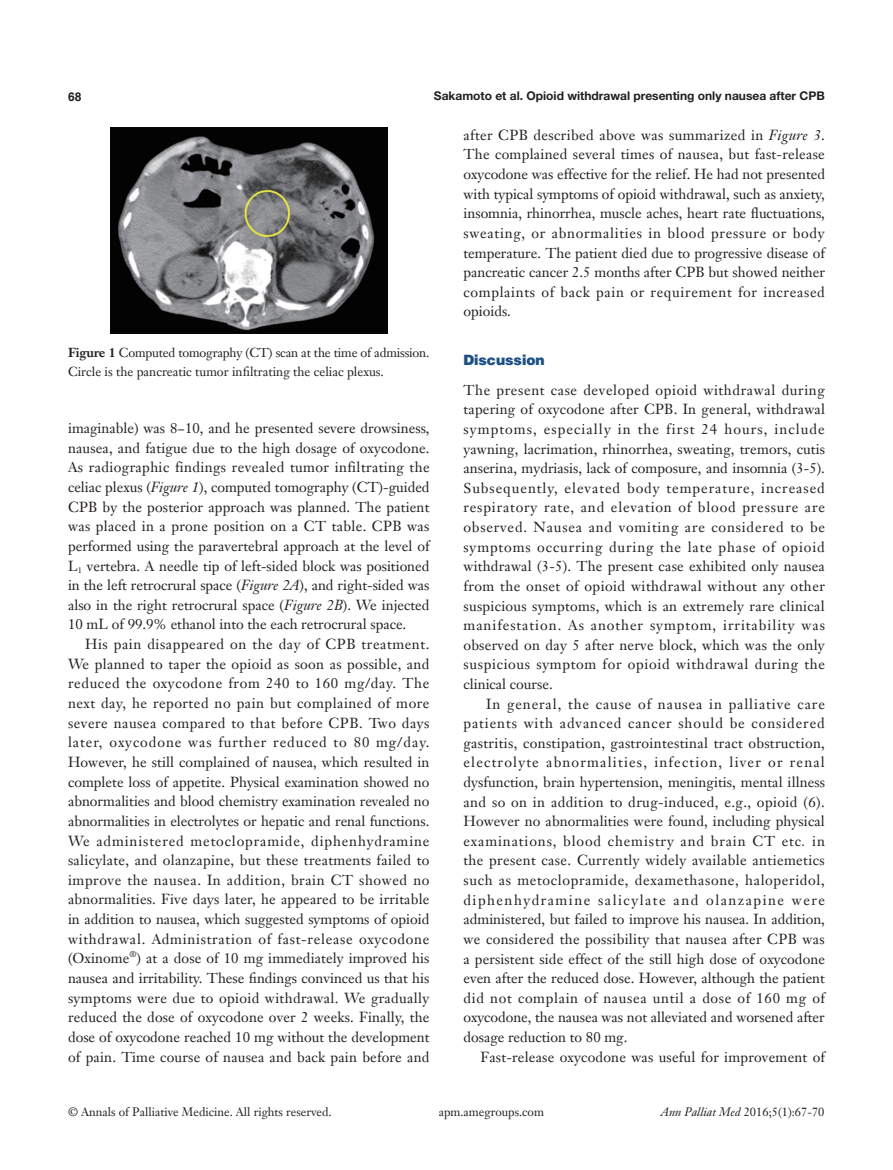
<style>
.page{position:relative;width:893px;height:1170px;background:#fff}
.page>*{position:absolute;margin:0;border:0;box-sizing:border-box;transform-origin:0 0}
.t1{font:14.25px/19.6px "Janson Text LT";letter-spacing:.015em;color:#231f20;text-align:justify}
.一级标题-6_5{font:900 14.25px "Helvetica";color:#1c5085}
.t2{font:12.75px/19.5px "Janson Text LT";color:#231f20}
.t3{font:12px "Janson Text LT";color:#231f20}
.t4{font:700 12px "Helvetica Neue LT Pro";color:#231f20}
.t5{font:700 12px "Helvetica";color:#231f20}
.t6{font:8.25px "Janson Text LT";color:#231f20}
.s1{font-weight:700}
.s2{font-style:italic}
</style>
<div class="page">
<img style="left:111px;top:128px;width:276px;height:205px">
<p class="t5" style="left:68px;top:89px;width:15px">68</p>
<p class="t4" style="left:434px;top:88px;width:393px">Sakamoto et al. Opioid withdrawal presenting only nausea after CPB</p>
<p class="t2" style="left:68px;top:342px;width:363px"><span class="s1">Figure 1</span> Computed tomography (CT) scan at the time of admission.<br>Circle is the pancreatic tumor infiltrating the celiac plexus.</p>
<p class="t1" style="left:68px;top:418px;width:363px">imaginable) was 8−10, and he presented severe drowsiness, nausea, and fatigue due to the high dosage of oxycodone.<br>As radiographic findings revealed tumor infiltrating the celiac plexus (<span class="s2">Figure 1</span>), computed tomography (CT)-guided CPB by the posterior approach was planned. The patient was placed in a prone position on a CT table. CPB was performed using the paravertebral approach at the level of L<sub>1</sub> vertebra. A needle tip of left-sided block was positioned in the left retrocrural space (<span class="s2">Figure 2A</span>), and right-sided was also in the right retrocrural space (<span class="s2">Figure 2B</span>). We injected 10 mL of 99.9% ethanol into the each retrocrural space.</p>
<p class="t1" style="left:68px;top:634px;width:363px;text-indent:17px">His pain disappeared on the day of CPB treatment.<br>We planned to taper the opioid as soon as possible, and reduced the oxycodone from 240 to 160 mg/day. The next day, he reported no pain but complained of more severe nausea compared to that before CPB. Two days later, oxycodone was further reduced to 80 mg/day.<br>However, he still complained of nausea, which resulted in complete loss of appetite. Physical examination showed no abnormalities and blood chemistry examination revealed no abnormalities in electrolytes or hepatic and renal functions.<br>We administered metoclopramide, diphenhydramine salicylate, and olanzapine, but these treatments failed to improve the nausea. In addition, brain CT showed no abnormalities. Five days later, he appeared to be irritable in addition to nausea, which suggested symptoms of opioid withdrawal. Administration of fast-release oxycodone (Oxinome</p>
<p class="t6" style="left:130px;top:948px;width:8px">®</p>
<p class="t1" style="left:68px;top:948px;width:363px;text-indent:69px">) at a dose of 10 mg immediately improved his nausea and irritability. These findings convinced us that his symptoms were due to opioid withdrawal. We gradually reduced the dose of oxycodone over 2 weeks. Finally, the dose of oxycodone reached 10 mg without the development of pain. Time course of nausea and back pain before and</p>
<p class="t1" style="left:463px;top:125px;width:363px">after CPB described above was summarized in <span class="s2">Figure 3</span>.<br>The complained several times of nausea, but fast-release oxycodone was effective for the relief. He had not presented with typical symptoms of opioid withdrawal, such as anxiety, insomnia, rhinorrhea, muscle aches, heart rate fluctuations, sweating, or abnormalities in blood pressure or body temperature. The patient died due to progressive disease of pancreatic cancer 2.5 months after CPB but showed neither complaints of back pain or requirement for increased opioids.</p>
<p class="一级标题-6_5" style="left:463px;top:351px;width:83px">Discussion</p>
<p class="t1" style="left:463px;top:380px;width:363px">The present case developed opioid withdrawal during tapering of oxycodone after CPB. In general, withdrawal symptoms, especially in the first 24 hours, include yawning, lacrimation, rhinorrhea, sweating, tremors, cutis anserina, mydriasis, lack of composure, and insomnia (3-5).<br>Subsequently, elevated body temperature, increased respiratory rate, and elevation of blood pressure are observed. Nausea and vomiting are considered to be symptoms occurring during the late phase of opioid withdrawal (3-5). The present case exhibited only nausea from the onset of opioid withdrawal without any other suspicious symptoms, which is an extremely rare clinical manifestation. As another symptom, irritability was observed on day 5 after nerve block, which was the only suspicious symptom for opioid withdrawal during the clinical course.</p>
<p class="t1" style="left:463px;top:693px;width:363px;text-indent:23px">In general, the cause of nausea in palliative care patients with advanced cancer should be considered gastritis, constipation, gastrointestinal tract obstruction, electrolyte abnormalities, infection, liver or renal dysfunction, brain hypertension, meningitis, mental illness and so on in addition to drug-induced, e.g., opioid (6).<br>However no abnormalities were found, including physical examinations, blood chemistry and brain CT etc<span class="s2">.</span> in the present case. Currently widely available antiemetics such as metoclopramide, dexamethasone, haloperidol, diphenhydramine salicylate and olanzapine were administered, but failed to improve his nausea. In addition, we considered the possibility that nausea after CPB was a persistent side effect of the still high dose of oxycodone even after the reduced dose. However, although the patient did not complain of nausea until a dose of 160 mg of oxycodone, the nausea was not alleviated and worsened after dosage reduction to 80 mg.</p>
<p class="t1" style="left:480px;top:1046px;width:346px">Fast-release oxycodone was useful for improvement of</p>
<p class="t3" style="left:68px;top:1104px;width:265px">© Annals of Palliative Medicine. All rights reserved.</p>
<p class="t3" style="left:439px;top:1104px;width:107px">apm.amegroups.com</p>
<p class="t3" style="left:661px;top:1104px;width:165px"><span class="s2">Ann Palliat Med</span> 2016;5(1):67-70</p>
</div>
